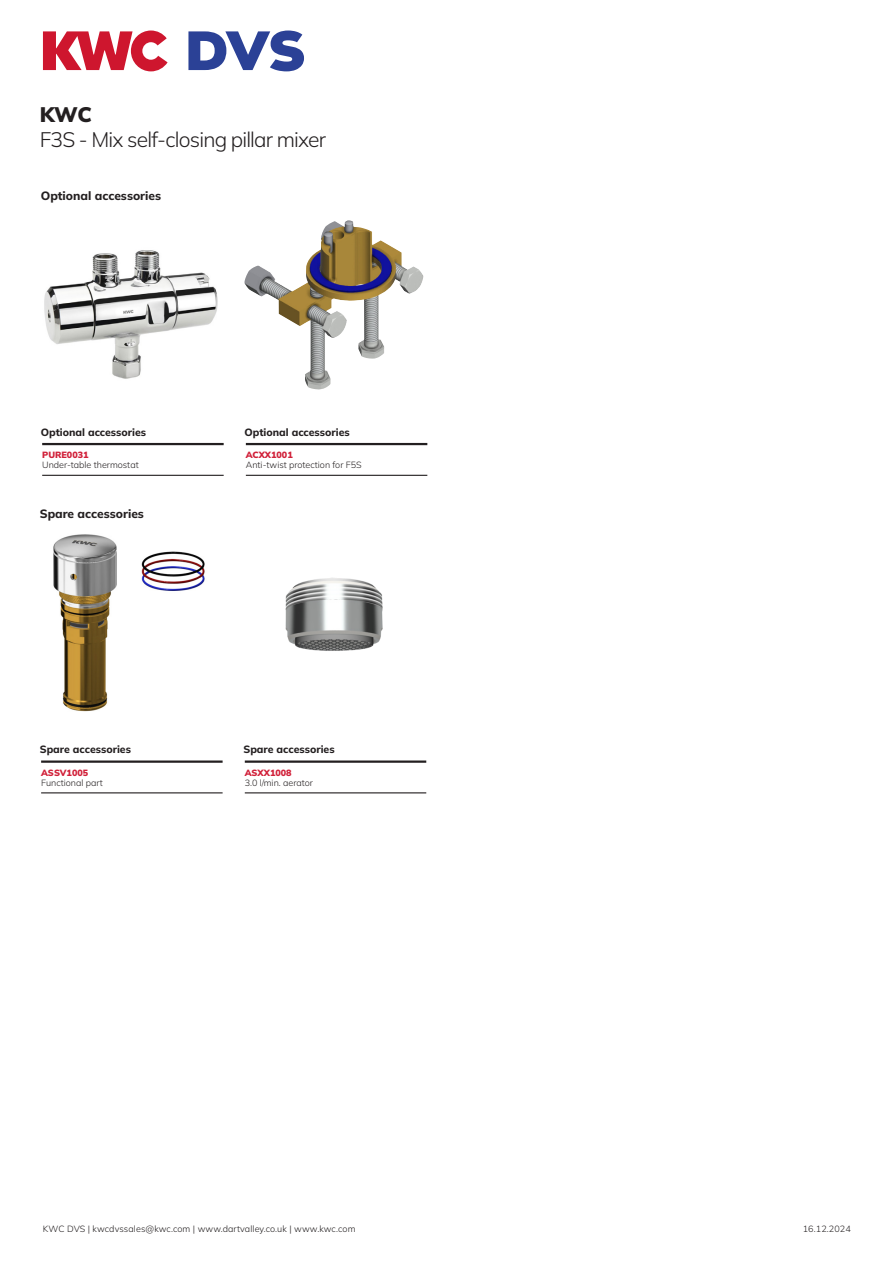
<style>
.page{position:relative;width:893px;height:1263px;background:#fff}
.page>*{position:absolute;margin:0;border:0;box-sizing:border-box;transform-origin:0 0}
.t1{font:300 21px "Mulish";letter-spacing:-.04em;color:#231f20}
.t2{font:900 21px "Mulish";color:#231f20}
.t3{font:800 12px "Mulish";color:#231f20}
.t4{font:800 10.5px "Mulish";color:#231f20}
.t5{font:300 9px "Mulish";color:#231f20}
.t6{font:900 9px "Mulish";color:#d1213a}
</style>
<div class="page">
<svg style="left:43px;top:31px;width:125px;height:40px"></svg>
<svg style="left:188px;top:31px;width:116px;height:40px"></svg>
<img style="left:44px;top:250px;width:174px;height:129px">
<img style="left:244px;top:220px;width:179px;height:169px">
<hr style="left:42px;top:443px;width:182px;height:2px;background:#231f20">
<hr style="left:246px;top:443px;width:181px;height:2px;background:#231f20">
<hr style="left:42px;top:475px;width:182px;height:1px;background:#231f20">
<hr style="left:246px;top:475px;width:181px;height:1px;background:#231f20">
<img style="left:53px;top:534px;width:152px;height:178px">
<img style="left:285px;top:578px;width:98px;height:73px">
<hr style="left:41px;top:760px;width:182px;height:3px;background:#231f20">
<hr style="left:245px;top:760px;width:181px;height:3px;background:#231f20">
<hr style="left:41px;top:792px;width:182px;height:1px;background:#231f20">
<hr style="left:245px;top:792px;width:181px;height:1px;background:#231f20">
<p class="t2" style="left:40px;top:100px;width:53px">KWC</p>
<p class="t1" style="left:40px;top:125px;width:288px">F3S - Mix self-closing pillar mixer</p>
<p class="t3" style="left:41px;top:187px;width:122px">Optional accessories</p>
<p class="t4" style="left:41px;top:425px;width:107px">Optional accessories</p>
<p class="t4" style="left:244px;top:425px;width:107px">Optional accessories</p>
<p class="t6" style="left:42px;top:449px;width:48px">PURE0031</p>
<p class="t6" style="left:246px;top:449px;width:48px">ACXX1001</p>
<p class="t5" style="left:42px;top:459px;width:98px">Under-table thermostat</p>
<p class="t5" style="left:246px;top:459px;width:117px">Anti-twist protection for F5S</p>
<p class="t3" style="left:40px;top:505px;width:106px">Spare accessories</p>
<p class="t4" style="left:40px;top:742px;width:93px">Spare accessories</p>
<p class="t4" style="left:243px;top:742px;width:93px">Spare accessories</p>
<p class="t6" style="left:41px;top:766px;width:49px">ASSV1005</p>
<p class="t6" style="left:245px;top:766px;width:48px">ASXX1008</p>
<p class="t5" style="left:41px;top:777px;width:63px">Functional part</p>
<p class="t5" style="left:245px;top:777px;width:70px">3.0 l/min. aerator</p>
<p class="t5" style="left:43px;top:1223px;width:314px">KWC DVS | kwcdvssales@kwc.com | www.dartvalley.co.uk | www.kwc.com</p>
<p class="t5" style="left:803px;top:1223px;width:49px">16.12.2024</p>
</div>
